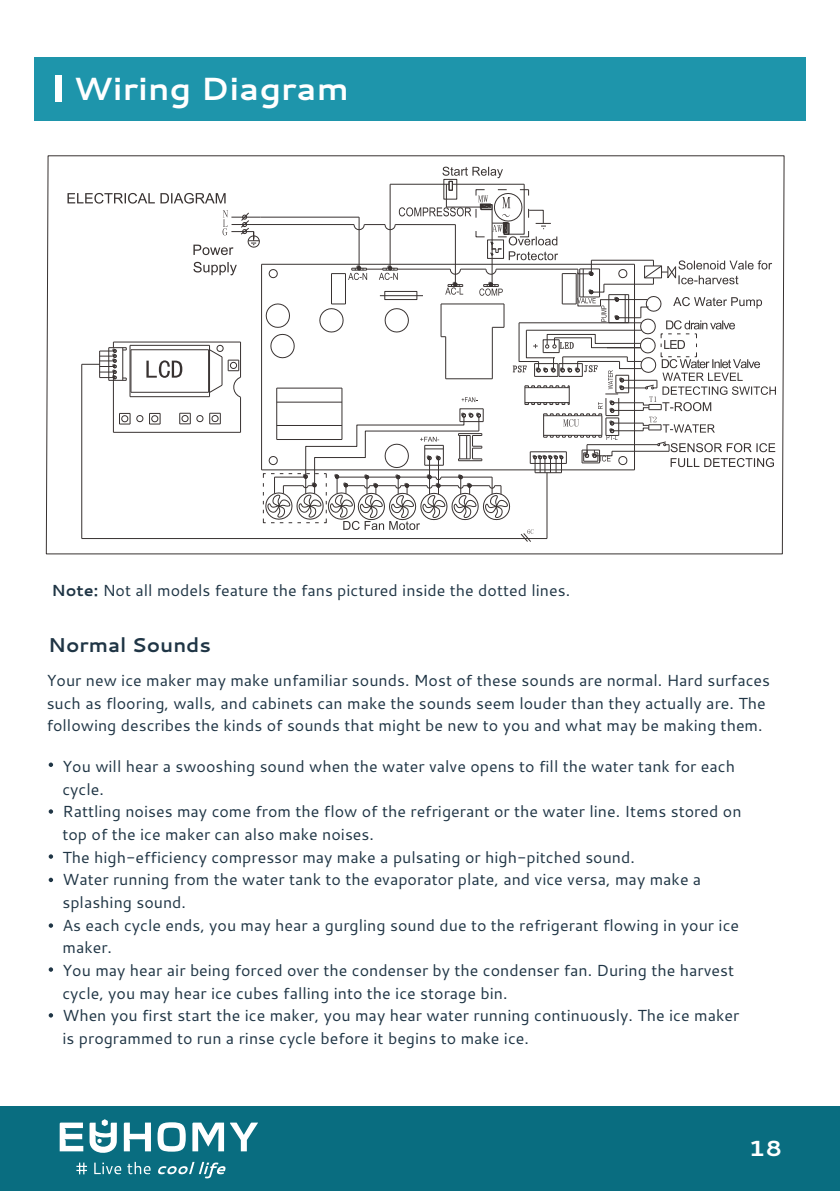
<style>
.page{position:relative;width:840px;height:1191px;background:#fff}
.page>*{position:absolute;margin:0;border:0;box-sizing:border-box;transform-origin:0 0}
.t1{font:700 32px "Cantarell";color:#fff;scale:1.04 1}
.t2{font:700 21.8px "Cantarell";color:#fff;scale:1.07 1}
.t3{font:700 20px "Cantarell";color:#1f3545}
.t4{font:16px/22.6px "Cantarell";color:#1f3545}
.s1{font-weight:700}
</style>
<div class="page">
<svg style="left:49px;top:762px;width:4px;height:5px"></svg>
<svg style="left:49px;top:809px;width:4px;height:4px"></svg>
<svg style="left:49px;top:854px;width:4px;height:4px"></svg>
<svg style="left:49px;top:877px;width:4px;height:5px"></svg>
<svg style="left:49px;top:923px;width:4px;height:4px"></svg>
<svg style="left:49px;top:967px;width:4px;height:4px"></svg>
<svg style="left:49px;top:1013px;width:4px;height:4px"></svg>
<div style="left:0;top:1106px;width:839px;height:85px;background:#096d80"></div>
<div style="left:34px;top:57px;width:771px;height:64px;background:#1e95ab"></div>
<div style="left:55px;top:75px;width:6px;height:27px;background:#fff"></div>
<svg style="left:45px;top:155px;width:739px;height:400px"></svg>
<svg style="left:60px;top:1119px;width:198px;height:59px"></svg>
<h1 class="t1" style="left:74px;top:66px;width:266px">Wiring Diagram</h1>
<p class="t4" style="left:52px;top:578px;width:519px"><span class="s1">Note:</span> Not all models feature the fans pictured inside the dotted lines.</p>
<p class="t3" style="left:48px;top:631px;width:164px">Normal Sounds</p>
<p class="t4" style="left:47px;top:668px;width:724px">Your new ice maker may make unfamiliar sounds. Most of these sounds are normal. Hard surfaces such as flooring, walls, and cabinets can make the sounds seem louder than they actually are. The following describes the kinds of sounds that might be new to you and what may be making them.</p>
<p class="t4" style="left:62px;top:754px;width:680px">You will hear a swooshing sound when the water valve opens to fill the water tank for each cycle.<br>Rattling noises may come from the flow of the refrigerant or the water line. Items stored on top of the ice maker can also make noises.<br>The high-efficiency compressor may make a pulsating or high-pitched sound.<br>Water running from the water tank to the evaporator plate, and vice versa, may make a splashing sound.<br>As each cycle ends, you may hear a gurgling sound due to the refrigerant flowing in your ice maker.<br>You may hear air being forced over the condenser by the condenser fan. During the harvest cycle, you may hear ice cubes falling into the ice storage bin.<br>When you first start the ice maker, you may hear water running continuously. The ice maker is programmed to run a rinse cycle before it begins to make ice.</p>
<h2 class="t2" style="left:748px;top:1132px;width:33px">18</h2>
</div>
